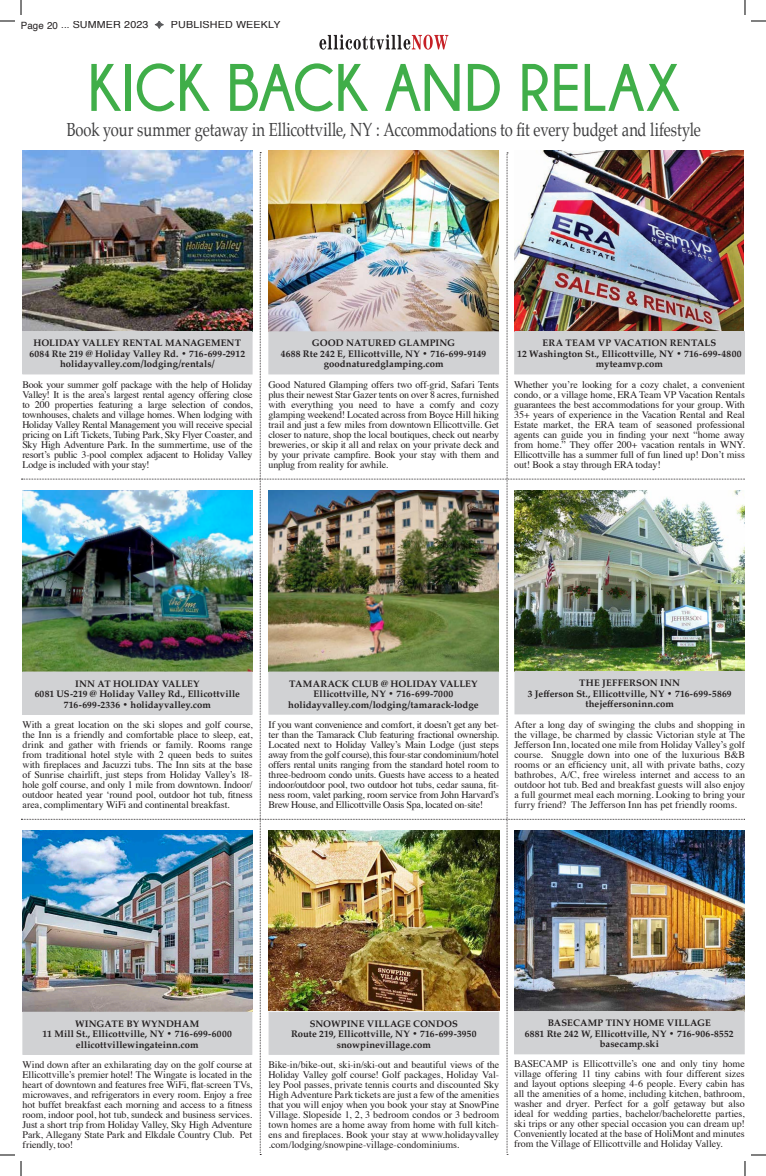
<style>
.page{position:relative;width:766px;height:1176px;background:#fff}
.page>*{position:absolute;margin:0;border:0;box-sizing:border-box;transform-origin:0 0}
.t1{font:700 66.8px "Champagne&Limousines";letter-spacing:.01em;color:#40ae49;scale:.91 1}
.t2{font:19px "Palatino";letter-spacing:-.01em;color:#3e3e3f;scale:.78 1}
.t3{font:10px/10px "Times";letter-spacing:-.01em;color:#231f20;text-align:justify}
.t4{font:10px "Helvetica";letter-spacing:.015em;color:#231f20}
.t5{font:10px "Helvetica";letter-spacing:.015em;color:#231f20;scale:1.07 1}
.t6{font:700 9.5px "Palatino";letter-spacing:.01em;color:#231f20}
</style>
<div class="page">
<svg style="left:319px;top:35px;width:129px;height:15px"></svg>
<svg style="left:751px;top:20px;width:15px;height:2px"></svg>
<svg style="left:751px;top:1154px;width:15px;height:2px"></svg>
<svg style="left:0;top:0;width:22px;height:22px"></svg>
<svg style="left:744px;top:0;width:1px;height:15px"></svg>
<img style="left:0;top:152px;width:745px;height:1024px">
<p class="t4" style="left:21px;top:17px;width:129px">Page 20 ... SUMMER 2023</p>
<p class="t5" style="left:171px;top:17px;width:104px">PUBLISHED WEEKLY</p>
<p class="t1" style="left:88px;top:51px;width:652px">KICK BACK AND RELAX</p>
<p class="t2" style="left:67px;top:114px;width:814px">Book your summer getaway in Ellicottville, NY : Accommodations to fit every budget and lifestyle</p>
<p class="t6" style="left:34px;top:335px;width:209px">HOLIDAY VALLEY RENTAL MANAGEMENT</p>
<p class="t6" style="left:30px;top:345px;width:217px">6084 Rte 219 @ Holiday Valley Rd. • 716-699-2912</p>
<p class="t6" style="left:60px;top:356px;width:156px">holidayvalley.com/lodging/rentals/</p>
<p class="t6" style="left:312px;top:335px;width:145px">GOOD NATURED GLAMPING</p>
<p class="t6" style="left:281px;top:345px;width:207px">4688 Rte 242 E, Ellicottville, NY • 716-699-9149</p>
<p class="t6" style="left:324px;top:356px;width:121px">goodnaturedglamping.com</p>
<p class="t6" style="left:542px;top:335px;width:175px">ERA TEAM VP VACATION RENTALS</p>
<p class="t6" style="left:517px;top:345px;width:226px">12 Washington St., Ellicottville, NY • 716-699-4800</p>
<p class="t6" style="left:595px;top:356px;width:69px">myteamvp.com</p>
<p class="t3" style="left:22px;top:378px;width:232px">Book your summer golf package with the help of Holiday Valley! It is the area’s largest rental agency offering close to 200 properties featuring a large selection of condos, townhouses, chalets and village homes. When lodging with Holiday Valley Rental Management you will receive special pricing on Lift Tickets, Tubing Park, Sky Flyer Coaster, and Sky High Adventure Park. In the summertime, use of the resort’s public 3-pool complex adjacent to Holiday Valley Lodge is included with your stay!</p>
<p class="t3" style="left:268px;top:378px;width:232px">Good Natured Glamping offers two off-grid, Safari Tents plus their newest Star Gazer tents on over 8 acres, furnished with everything you need to have a comfy and cozy glamping weekend! Located across from Boyce Hill hiking trail and just a few miles from downtown Ellicottville. Get closer to nature, shop the local boutiques, check out nearby breweries, or skip it all and relax on your private deck and by your private campfire. Book your stay with them and unplug from reality for awhile.</p>
<p class="t3" style="left:514px;top:378px;width:232px">Whether you’re looking for a cozy chalet, a convenient condo, or a village home, ERA Team VP Vacation Rentals guarantees the best accommodations for your group. With 35+ years of experience in the Vacation Rental and Real Estate market, the ERA team of seasoned professional agents can guide you in finding your next “home away from home.” They offer 200+ vacation rentals in WNY.<br>Ellicottville has a summer full of fun lined up! Don’t miss out! Book a stay through ERA today!</p>
<p class="t6" style="left:75px;top:675px;width:126px">INN AT HOLIDAY VALLEY</p>
<p class="t6" style="left:35px;top:686px;width:207px">6081 US-219 @ Holiday Valley Rd., Ellicottville</p>
<p class="t6" style="left:64px;top:696px;width:148px">716-699-2336 • holidayvalley.com</p>
<p class="t6" style="left:289px;top:675px;width:190px">TAMARACK CLUB @ HOLIDAY VALLEY</p>
<p class="t6" style="left:314px;top:686px;width:141px">Ellicottville, NY • 716-699-7000</p>
<p class="t6" style="left:288px;top:696px;width:192px">holidayvalley.com/lodging/tamarack-lodge</p>
<p class="t6" style="left:579px;top:675px;width:102px">THE JEFFERSON INN</p>
<p class="t6" style="left:527px;top:685px;width:205px">3 Jefferson St., Ellicottville, NY • 716-699-5869</p>
<p class="t6" style="left:585px;top:696px;width:90px">thejeffersoninn.com</p>
<p class="t3" style="left:23px;top:719px;width:231px">With a great location on the ski slopes and golf course, the Inn is a friendly and comfortable place to sleep, eat, drink and gather with friends or family. Rooms range from traditional hotel style with 2 queen beds to suites with fireplaces and Jacuzzi tubs. The Inn sits at the base of Sunrise chairlift, just steps from Holiday Valley’s 18- hole golf course, and only 1 mile from downtown. Indoor/ outdoor heated year ‘round pool, outdoor hot tub, fitness area, complimentary WiFi and continental breakfast.</p>
<p class="t3" style="left:268px;top:719px;width:232px">If you want convenience and comfort, it doesn’t get any bet&shy;ter than the Tamarack Club featuring fractional ownership.<br>Located next to Holiday Valley’s Main Lodge (just steps away from the golf course), this four-star condominium/hotel offers rental units ranging from the standard hotel room to three-bedroom condo units. Guests have access to a heated indoor/outdoor pool, two outdoor hot tubs, cedar sauna, fit&shy;ness room, valet parking, room service from John Harvard’s Brew House, and Ellicottville Oasis Spa, located on-site!</p>
<p class="t3" style="left:514px;top:718px;width:232px">After a long day of swinging the clubs and shopping in the village, be charmed by classic Victorian style at The Jefferson Inn, located one mile from Holiday Valley’s golf course. Snuggle down into one of the luxurious B&amp;B rooms or an efficiency unit, all with private baths, cozy bathrobes, A/C, free wireless internet and access to an outdoor hot tub. Bed and breakfast guests will also enjoy a full gourmet meal each morning. Looking to bring your furry friend? The Jefferson Inn has pet friendly rooms.</p>
<p class="t6" style="left:75px;top:1015px;width:125px">WINGATE BY WYNDHAM</p>
<p class="t6" style="left:42px;top:1026px;width:191px">11 Mill St., Ellicottville, NY • 716-699-6000</p>
<p class="t6" style="left:76px;top:1036px;width:124px">ellicottvillewingateinn.com</p>
<p class="t6" style="left:310px;top:1015px;width:149px">SNOWPINE VILLAGE CONDOS</p>
<p class="t6" style="left:291px;top:1026px;width:187px">Route 219, Ellicottville, NY • 716-699-3950</p>
<p class="t6" style="left:337px;top:1036px;width:95px">snowpinevillage.com</p>
<p class="t6" style="left:547px;top:1015px;width:164px">BASECAMP TINY HOME VILLAGE</p>
<p class="t6" style="left:525px;top:1025px;width:210px">6881 Rte 242 W, Ellicottville, NY • 716-906-8552</p>
<p class="t6" style="left:599px;top:1036px;width:61px">basecamp.ski</p>
<p class="t3" style="left:23px;top:1059px;width:231px">Wind down after an exhilarating day on the golf course at Ellicottville’s premier hotel! The Wingate is located in the heart of downtown and features free WiFi, flat-screen TVs, microwaves, and refrigerators in every room. Enjoy a free hot buffet breakfast each morning and access to a fitness room, indoor pool, hot tub, sundeck and business services.<br>Just a short trip from Holiday Valley, Sky High Adventure Park, Allegany State Park and Elkdale Country Club. Pet friendly, too!</p>
<p class="t3" style="left:268px;top:1059px;width:232px">Bike-in/bike-out, ski-in/ski-out and beautiful views of the Holiday Valley golf course! Golf packages, Holiday Val&shy;ley Pool passes, private tennis courts and discounted Sky High Adventure Park tickets are just a few of the amenities that you will enjoy when you book your stay at SnowPine Village. Slopeside 1, 2, 3 bedroom condos or 3 bedroom town homes are a home away from home with full kitch&shy;ens and fireplaces. Book your stay at www.holidayvalley .com/lodging/snowpine-village-condominiums.</p>
<p class="t3" style="left:514px;top:1058px;width:232px">BASECAMP is Ellicottville’s one and only tiny home village offering 11 tiny cabins with four different sizes and layout options sleeping 4-6 people. Every cabin has all the amenities of a home, including kitchen, bathroom, washer and dryer. Perfect for a golf getaway but also ideal for wedding parties, bachelor/bachelorette parties, ski trips or any other special occasion you can dream up!<br>Conveniently located at the base of HoliMont and minutes from the Village of Ellicottville and Holiday Valley.</p>
</div>
